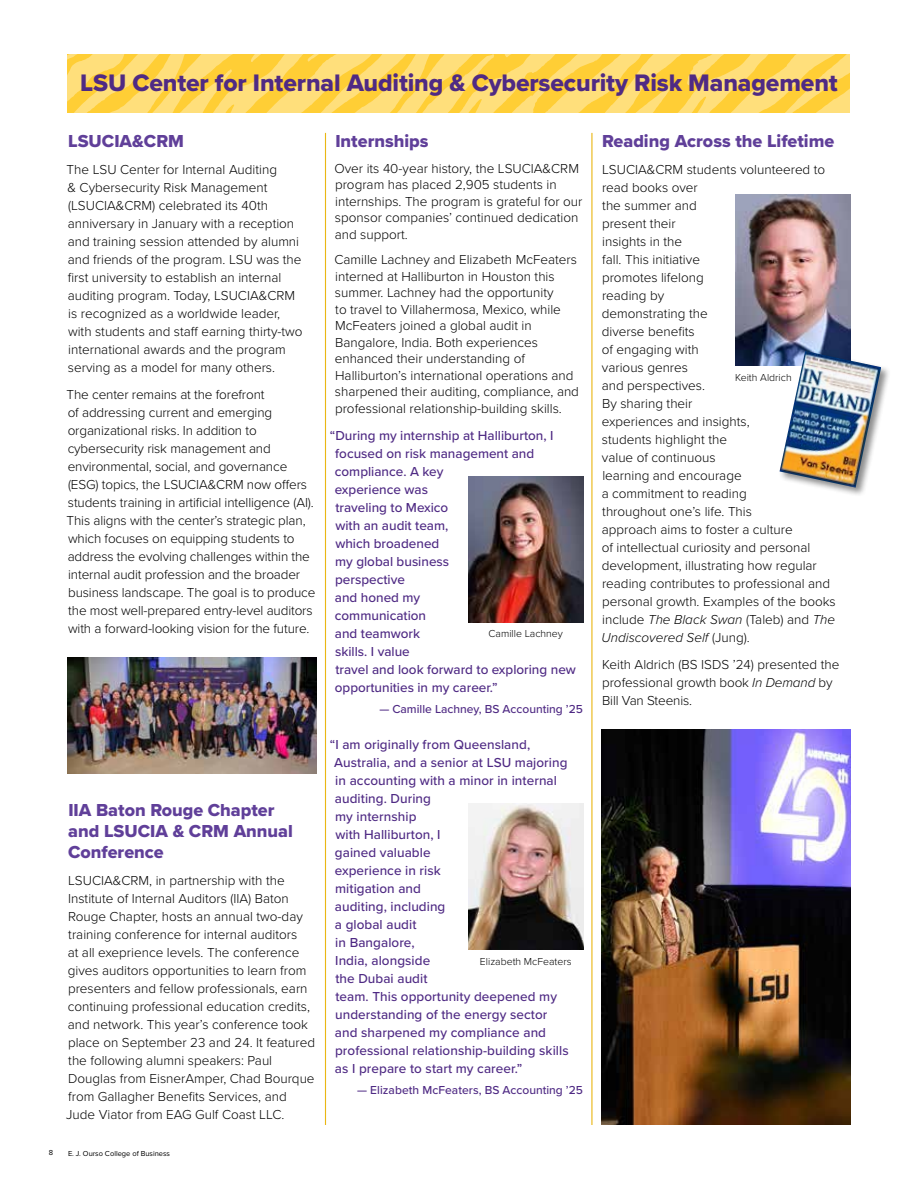
<style>
.page{position:relative;width:918px;height:1188px;background:#fff}
.page>*{position:absolute;margin:0;border:0;box-sizing:border-box;transform-origin:0 0}
.hdr_1{font:24.75px "Proxima Nova Extrabld";letter-spacing:-.005em;color:#4f2a84}
.hdr_4_cia_section_xtra_space{font:18px/21px "Proxima Nova Extrabld";color:#603f99}
.text_9_0_cia_section_xtra_space{font:300 13.5px/18px "Proxima Nova";color:#000}
.text_9_0_cia_section_xtra_space-2{font:500 13.5px/18px "Proxima Nova";letter-spacing:.005em;color:#4f2a84}
.text_9_0_cia_section_xtra_space-3{font:500 12px "Proxima Nova";color:#4f2a84}
.captions{font:300 10.5px "Proxima Nova";color:#000}
.t1{font:7.5px "Proxima Nova";color:#000}
.s1{font-style:italic}
</style>
<div class="page">
<svg style="left:67px;top:54px;width:783px;height:59px"></svg>
<img style="left:602px;top:729px;width:248px;height:396px">
<img style="left:468px;top:803px;width:115px;height:147px">
<img style="left:735px;top:194px;width:115px;height:171px">
<img style="left:468px;top:476px;width:115px;height:146px">
<div style="left:778px;top:350px;width:113px;height:147px;background:#000;opacity:.45"></div>
<img style="left:780px;top:351px;width:101px;height:137px">
<hr style="left:325px;top:133px;width:1px;height:992px;background:#eab714">
<hr style="left:591px;top:133px;width:1px;height:992px;background:#eab714">
<img style="left:68px;top:657px;width:248px;height:117px">
<h1 class="hdr_1" style="left:80px;top:64px;width:759px">LSU Center for Internal Auditing &amp; Cybersecurity Risk Management</h1>
<h2 class="hdr_4_cia_section_xtra_space" style="left:68px;top:130px;width:117px">LSUCIA&amp;CRM</h2>
<p class="text_9_0_cia_section_xtra_space" style="left:67px;top:160px;width:238px">The LSU Center for Internal Auditing<br>&amp; Cybersecurity Risk Management (LSUCIA&amp;CRM) celebrated its 40th anniversary in January with a reception and training session attended by alumni and friends of the program. LSU was the first university to establish an internal auditing program. Today, LSUCIA&amp;CRM is recognized as a worldwide leader, with students and staff earning thirty-two international awards and the program serving as a model for many others.</p>
<p class="text_9_0_cia_section_xtra_space" style="left:67px;top:385px;width:250px">The center remains at the forefront<br>of addressing current and emerging organizational risks. In addition to cybersecurity risk management and environmental, social, and governance (ESG) topics, the LSUCIA&amp;CRM now offers students training in artificial intelligence (AI).<br>This aligns with the center’s strategic plan, which focuses on equipping students to address the evolving challenges within the internal audit profession and the broader business landscape. The goal is to produce the most well-prepared entry-level auditors with a forward-looking vision for the future.</p>
<h2 class="hdr_4_cia_section_xtra_space" style="left:68px;top:799px;width:226px">IIA Baton Rouge Chapter and LSUCIA &amp; CRM Annual<br>Conference</h2>
<p class="text_9_0_cia_section_xtra_space" style="left:66px;top:871px;width:251px">LSUCIA&amp;CRM, in partnership with the Institute of Internal Auditors (IIA) Baton Rouge Chapter, hosts an annual two-day training conference for internal auditors<br>at all exeprience levels. The conference gives auditors opportunities to learn from presenters and fellow professionals, earn continuing professional education credits, and network. This year’s conference took place on September 23 and 24. It featured the following alumni speakers: Paul Douglas from EisnerAmper, Chad Bourque from Gallagher Benefits Services, and Jude Viator from EAG Gulf Coast LLC.</p>
<p class="t1" style="left:49px;top:1147px;width:6px">8</p>
<p class="t1" style="left:68px;top:1147px;width:104px">E. J. Ourso College of Business</p>
<h2 class="hdr_4_cia_section_xtra_space" style="left:335px;top:130px;width:95px">Internships</h2>
<p class="text_9_0_cia_section_xtra_space" style="left:334px;top:159px;width:249px;line-height:16.5px">Over its 40-year history, the LSUCIA&amp;CRM program has placed 2,905 students in internships. The program is grateful for our sponsor companies’ continued dedication and support.</p>
<p class="text_9_0_cia_section_xtra_space" style="left:334px;top:251px;width:246px;line-height:16.5px">Camille Lachney and Elizabeth McFeaters interned at Halliburton in Houston this summer. Lachney had the opportunity<br>to travel to Villahermosa, Mexico, while McFeaters joined a global audit in Bangalore, India. Both experiences enhanced their understanding of Halliburton’s international operations and sharpened their auditing, compliance, and professional relationship-building skills.</p>
<p class="text_9_0_cia_section_xtra_space-2" style="left:335px;top:426px;width:243px;text-indent:-5px">“During my internship at Halliburton, I focused on risk management and compliance. A key<br>experience was<br>traveling to Mexico<br>with an audit team,<br>which broadened<br>my global business<br>perspective<br>and honed my<br>communication<br>and teamwork<br>skills. I value<br>travel and look forward to exploring new opportunities in my career.”</p>
<p class="text_9_0_cia_section_xtra_space-3" style="left:379px;top:700px;width:205px">— Camille Lachney, BS Accounting ’25</p>
<p class="text_9_0_cia_section_xtra_space-2" style="left:334px;top:735px;width:236px;text-indent:-4px">“I am originally from Queensland,<br>Australia, and a senior at LSU majoring in accounting with a minor in internal auditing. During<br>my internship<br>with Halliburton, I<br>gained valuable<br>experience in risk<br>mitigation and<br>auditing, including<br>a global audit<br>in Bangalore,<br>India, alongside<br>the Dubai audit<br>team. This opportunity deepened my understanding of the energy sector and sharpened my compliance and professional relationship-building skills as I prepare to start my career.”</p>
<p class="text_9_0_cia_section_xtra_space-3" style="left:357px;top:1081px;width:228px">— Elizabeth McFeaters, BS Accounting ’25</p>
<p class="captions" style="left:489px;top:626px;width:76px">Camille Lachney</p>
<p class="captions" style="left:480px;top:954px;width:93px">Elizabeth McFeaters</p>
<h2 class="hdr_4_cia_section_xtra_space" style="left:602px;top:130px;width:234px">Reading Across the Lifetime</h2>
<p class="text_9_0_cia_section_xtra_space" style="left:602px;top:160px;width:236px">LSUCIA&amp;CRM students volunteered to read books over<br>the summer and<br>present their<br>insights in the<br>fall. This initiative<br>promotes lifelong<br>reading by<br>demonstrating the<br>diverse benefits<br>of engaging with<br>various genres<br>and perspectives.<br>By sharing their<br>experiences and insights,<br>students highlight the<br>value of continuous<br>learning and encourage<br>a commitment to reading<br>throughout one’s life. This<br>approach aims to foster a culture<br>of intellectual curiosity and personal development, illustrating how regular reading contributes to professional and personal growth. Examples of the books include <span class="s1">The Black Swan</span> (Taleb) and <span class="s1">The<br>Undiscovered Self</span> (Jung).</p>
<p class="text_9_0_cia_section_xtra_space" style="left:602px;top:655px;width:239px">Keith Aldrich (BS ISDS ’24) presented the professional growth book <span class="s1">In Demand</span> by<br>Bill Van Steenis.</p>
<p class="captions" style="left:735px;top:370px;width:58px">Keith Aldrich</p>
</div>
